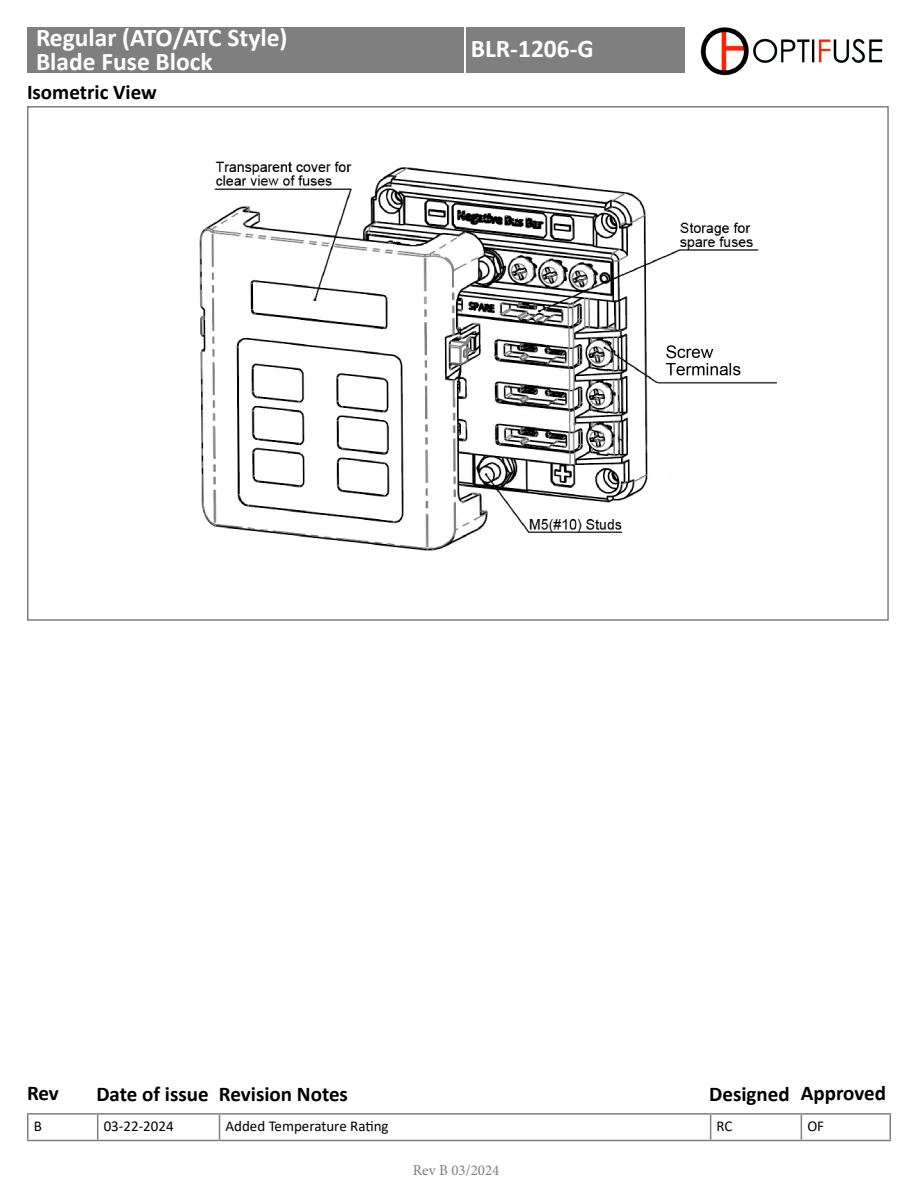
<style>
.page{position:relative;width:918px;height:1188px;background:#fff}
.page>*{position:absolute;margin:0;border:0;box-sizing:border-box;transform-origin:0 0}
.t1{font:700 25.5px "Calibri";color:#fff}
.t2{font:700 21px "Calibri";color:#000}
.t3{font:15px "Calibri";color:#000}
.t4{font:15px "Minion Pro";color:#7f7f7f}
</style>
<div class="page">
<img style="left:701px;top:27px;width:182px;height:49px">
<div style="left:27px;top:27px;width:436px;height:46px;background:#7f7f7f"></div>
<div style="left:467px;top:27px;width:218px;height:46px;background:#7f7f7f"></div>
<svg style="left:97px;top:1115px;width:1px;height:25px"></svg>
<svg style="left:219px;top:1115px;width:1px;height:25px"></svg>
<svg style="left:710px;top:1115px;width:1px;height:25px"></svg>
<svg style="left:801px;top:1115px;width:1px;height:25px"></svg>
<hr style="left:27px;top:1113px;width:71px;height:2px;background:#7f7f7f">
<svg style="left:27px;top:1115px;width:1px;height:25px"></svg>
<hr style="left:98px;top:1113px;width:122px;height:2px;background:#7f7f7f">
<hr style="left:220px;top:1113px;width:491px;height:2px;background:#7f7f7f">
<hr style="left:711px;top:1113px;width:90px;height:2px;background:#7f7f7f">
<hr style="left:801px;top:1113px;width:90px;height:2px;background:#7f7f7f">
<svg style="left:890px;top:1115px;width:1px;height:25px"></svg>
<hr style="left:27px;top:1140px;width:71px;height:1px;background:#7f7f7f">
<hr style="left:98px;top:1140px;width:122px;height:1px;background:#7f7f7f">
<hr style="left:220px;top:1140px;width:491px;height:1px;background:#7f7f7f">
<hr style="left:711px;top:1140px;width:90px;height:1px;background:#7f7f7f">
<hr style="left:801px;top:1140px;width:90px;height:1px;background:#7f7f7f">
<img style="left:199px;top:161px;width:578px;height:390px">
<p class="t1" style="left:36px;top:20px;width:253px">Regular (ATO/ATC Style)</p>
<p class="t1" style="left:36px;top:44px;width:178px">Blade Fuse Block</p>
<p class="t2" style="left:27px;top:78px;width:131px">Isometric View</p>
<p class="t1" style="left:471px;top:30px;width:125px">BLR-1206-G</p>
<p class="t2" style="left:27px;top:1078px;width:33px">Rev</p>
<p class="t2" style="left:96px;top:1079px;width:114px">Date of issue</p>
<p class="t2" style="left:219px;top:1079px;width:131px">Revision Notes</p>
<p class="t2" style="left:709px;top:1079px;width:82px">Designed</p>
<p class="t2" style="left:801px;top:1078px;width:87px">Approved</p>
<p class="t3" style="left:34px;top:1116px;width:10px">B</p>
<p class="t3" style="left:104px;top:1116px;width:72px">03-22-2024</p>
<p class="t3" style="left:226px;top:1116px;width:165px">Added Temperature Rating</p>
<p class="t3" style="left:717px;top:1116px;width:18px">RC</p>
<p class="t3" style="left:807px;top:1116px;width:18px">OF</p>
<p class="t4" style="left:413px;top:1160px;width:88px">Rev B 03/2024</p>
</div>
